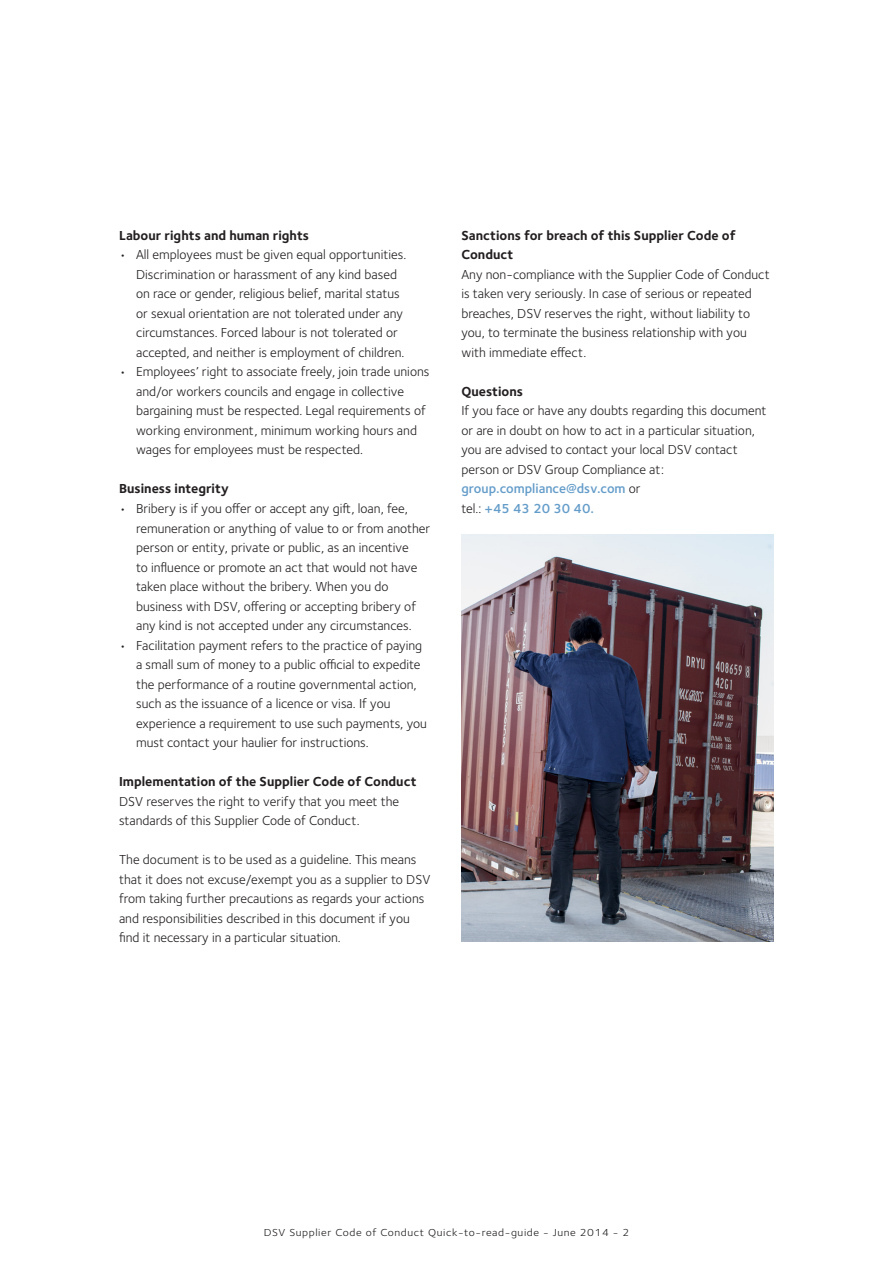
<style>
.page{position:relative;width:893px;height:1263px;background:#fff}
.page>*{position:absolute;margin:0;border:0;box-sizing:border-box;transform-origin:0 0}
.t1{font:13.5px/19.5px "Foundry Sterling OT3";color:#231f20}
.t2{font:700 13.5px/19.5px "Foundry Sterling OT3";color:#231f20}
.t3{font:10.5px "Foundry Sterling OT3";letter-spacing:.05em;color:#231f20;scale:1.1 1}
.s1{font-weight:600;color:#649dca}
</style>
<div class="page">
<img style="left:461px;top:535px;width:313px;height:406px">
<p class="t2" style="left:119px;top:225px;width:192px">Labour rights and human rights</p>
<p class="t1" style="left:136px;top:244px;width:272px;text-indent:-17px">• All employees must be given equal opportunities.<br>Discrimination or harassment of any kind based on race or gender, religious belief, marital status or sexual orientation are not tolerated under any circumstances. Forced labour is not tolerated or accepted, and neither is employment of children.</p>
<p class="t1" style="left:136px;top:361px;width:295px;text-indent:-17px">• Employees’ right to associate freely, join trade unions and/or workers councils and engage in collective bargaining must be respected. Legal requirements of working environment, minimum working hours and wages for employees must be respected.</p>
<p class="t2" style="left:119px;top:478px;width:111px">Business integrity</p>
<p class="t1" style="left:136px;top:498px;width:296px;text-indent:-17px">• Bribery is if you offer or accept any gift, loan, fee, remuneration or anything of value to or from another person or entity, private or public, as an incentive<br>to influence or promote an act that would not have taken place without the bribery. When you do business with DSV, offering or accepting bribery of any kind is not accepted under any circumstances.</p>
<p class="t1" style="left:136px;top:634px;width:293px;text-indent:-17px">• Facilitation payment refers to the practice of paying a small sum of money to a public official to expedite the performance of a routine governmental action, such as the issuance of a licence or visa. If you experience a requirement to use such payments, you must contact your haulier for instructions.</p>
<p class="t2" style="left:119px;top:771px;width:299px">Implementation of the Supplier Code of Conduct</p>
<p class="t1" style="left:119px;top:790px;width:282px">DSV reserves the right to verify that you meet the standards of this Supplier Code of Conduct.</p>
<p class="t1" style="left:119px;top:849px;width:313px">The document is to be used as a guideline. This means that it does not excuse/exempt you as a supplier to DSV from taking further precautions as regards your actions and responsibilities described in this document if you find it necessary in a particular situation.</p>
<p class="t2" style="left:461px;top:225px;width:276px">Sanctions for breach of this Supplier Code of<br>Conduct</p>
<p class="t1" style="left:461px;top:264px;width:310px">Any non-compliance with the Supplier Code of Conduct is taken very seriously. In case of serious or repeated breaches, DSV reserves the right, without liability to you, to terminate the business relationship with you with immediate effect.</p>
<p class="t2" style="left:461px;top:381px;width:63px">Questions</p>
<p class="t1" style="left:461px;top:400px;width:307px">If you face or have any doubts regarding this document or are in doubt on how to act in a particular situation, you are advised to contact your local DSV contact person or DSV Group Compliance at: <span class="s1">group.compliance@dsv.com</span> or<br>tel.: <span class="s1">+45 43 20 30 40.</span></p>
<p class="t3" style="left:264px;top:1225px;width:334px">DSV Supplier Code of Conduct Quick-to-read-guide - June 2014 - 2</p>
</div>
